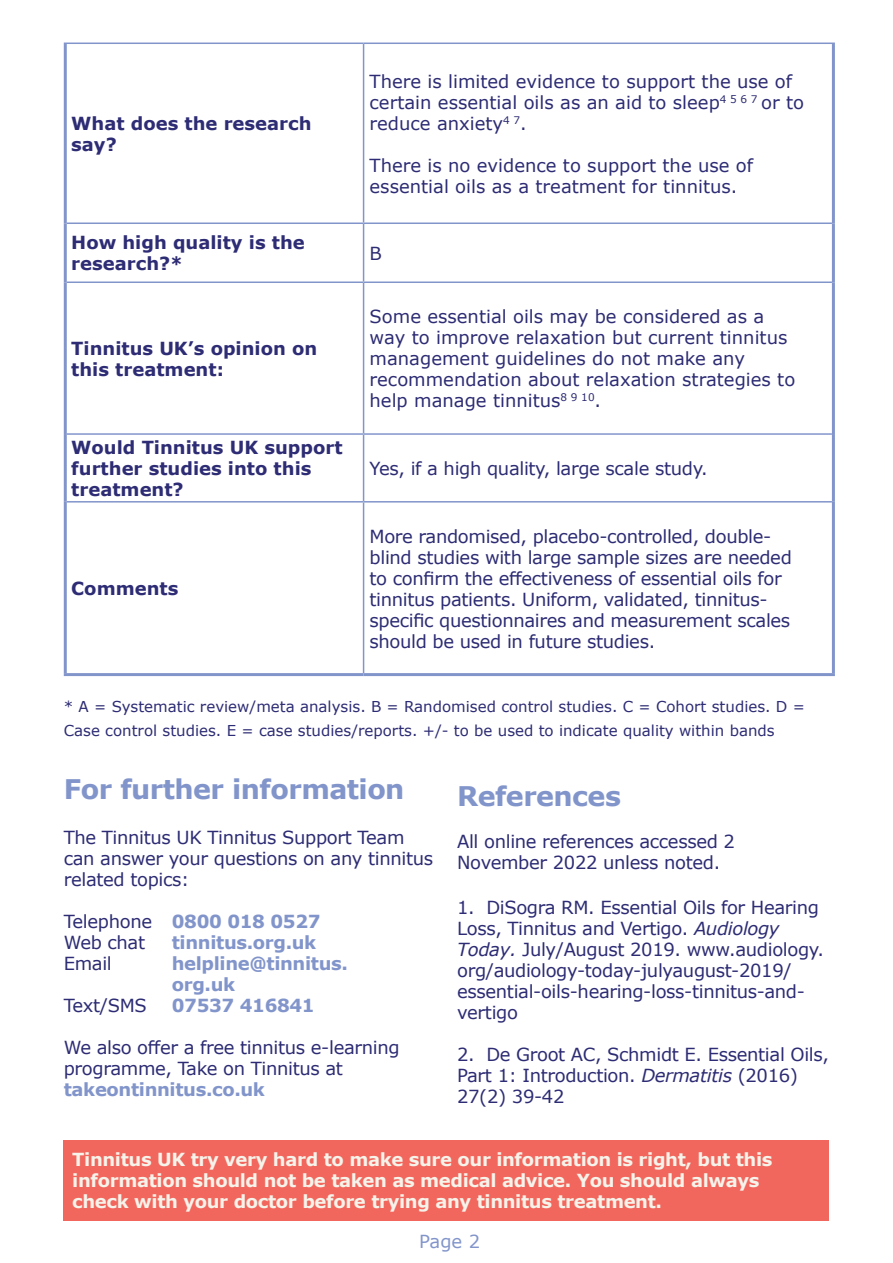
<style>
.page{position:relative;width:893px;height:1263px;background:#fff}
.page>*{position:absolute;margin:0;border:0;box-sizing:border-box;transform-origin:0 0}
.t1{font:700 27px "Verdana";letter-spacing:-.02em;color:#8295cb}
.t2{font:18px/21px "Verdana";letter-spacing:-.02em;color:#2d2c74}
.t3{font:18px/21px "Verdana";color:#2d2c74}
.t4{font:700 18px/21px "Verdana";letter-spacing:-.02em;color:#f6f3ea}
.t5{font:700 18px/21px "Verdana";color:#2d2c74}
.t6{font:700 18px/21px "Verdana";letter-spacing:-.02em;color:#8295cb}
.t7{font:18px "Verdana";color:#8295cb}
.t8{font:15px/24px "Verdana";color:#2d2c74}
.s1{font-weight:400;color:#2d2c74}
.s2{font-weight:700;color:#8295cb}
.s3{font-style:italic}
</style>
<div class="page">
<div style="left:64px;top:1140px;width:765px;height:80px;background:#f1665d"></div>
<hr style="left:364px;top:43px;width:471px;height:1px;background:#8295cb">
<hr style="left:364px;top:222px;width:468px;height:2px;background:#8295cb">
<hr style="left:832px;top:44px;width:3px;height:179px;background:#8295cb">
<hr style="left:832px;top:223px;width:3px;height:59px;background:#8295cb">
<hr style="left:364px;top:281px;width:468px;height:2px;background:#8295cb">
<hr style="left:364px;top:433px;width:468px;height:2px;background:#8295cb">
<hr style="left:832px;top:282px;width:3px;height:152px;background:#8295cb">
<hr style="left:64px;top:43px;width:300px;height:1px;background:#8295cb">
<hr style="left:363px;top:44px;width:1px;height:178px;background:#8295cb">
<hr style="left:67px;top:222px;width:297px;height:2px;background:#8295cb">
<hr style="left:363px;top:224px;width:1px;height:57px;background:#8295cb">
<hr style="left:64px;top:44px;width:3px;height:179px;background:#8295cb">
<hr style="left:64px;top:223px;width:3px;height:59px;background:#8295cb">
<hr style="left:67px;top:281px;width:297px;height:2px;background:#8295cb">
<hr style="left:363px;top:283px;width:1px;height:150px;background:#8295cb">
<hr style="left:67px;top:433px;width:297px;height:2px;background:#8295cb">
<hr style="left:363px;top:435px;width:1px;height:66px;background:#8295cb">
<hr style="left:363px;top:502px;width:1px;height:171px;background:#8295cb">
<hr style="left:64px;top:282px;width:3px;height:152px;background:#8295cb">
<hr style="left:64px;top:434px;width:3px;height:68px;background:#8295cb">
<hr style="left:832px;top:434px;width:3px;height:68px;background:#8295cb">
<hr style="left:64px;top:502px;width:3px;height:171px;background:#8295cb">
<hr style="left:832px;top:502px;width:3px;height:171px;background:#8295cb">
<hr style="left:64px;top:673px;width:300px;height:3px;background:#8295cb">
<hr style="left:364px;top:673px;width:471px;height:3px;background:#8295cb">
<hr style="left:67px;top:501px;width:297px;height:1px;background:#8295cb">
<hr style="left:364px;top:501px;width:468px;height:1px;background:#8295cb">
<p class="t5" style="left:71px;top:112px;width:242px">What does the research say?</p>
<p class="t3" style="left:370px;top:70px;width:436px">There is limited evidence to support the use of certain essential oils as an aid to sleep<sup>4</sup> <sup>5</sup> <sup>6</sup> <sup>7</sup> or to reduce anxiety<sup>4</sup> <sup>7</sup>.</p>
<p class="t3" style="left:370px;top:154px;width:385px">There is no evidence to support the use of essential oils as a treatment for tinnitus.</p>
<p class="t5" style="left:71px;top:232px;width:235px">How high quality is the research?*</p>
<p class="t2" style="left:370px;top:242px;width:14px">B</p>
<p class="t5" style="left:71px;top:337px;width:247px">Tinnitus UK’s opinion on this treatment:</p>
<p class="t5" style="left:71px;top:436px;width:273px">Would Tinnitus UK support further studies into this treatment?</p>
<p class="t5" style="left:71px;top:578px;width:109px">Comments</p>
<p class="t3" style="left:370px;top:306px;width:427px">Some essential oils may be considered as a way to improve relaxation but current tinnitus management guidelines do not make any recommendation about relaxation strategies to help manage tinnitus<sup>8</sup> <sup>9</sup> <sup>10</sup>.</p>
<p class="t2" style="left:370px;top:458px;width:340px">Yes, if a high quality, large scale study.</p>
<p class="t2" style="left:370px;top:525px;width:424px">More randomised, placebo-controlled, double&shy;blind studies with large sample sizes are needed to confirm the effectiveness of essential oils for tinnitus patients. Uniform, validated, tinnitus&shy;specific questionnaires and measurement scales should be used in future studies.</p>
<p class="t8" style="left:64px;top:694px;width:743px">* A = Systematic review/meta analysis. B = Randomised control studies. C = Cohort studies. D =<br>Case control studies. E = case studies/reports. +/- to be used to indicate quality within bands</p>
<p class="t1" style="left:64px;top:770px;width:342px">For further information</p>
<p class="t2" style="left:64px;top:827px;width:371px">The Tinnitus UK Tinnitus Support Team can answer your questions on any tinnitus related topics:</p>
<p class="t6" style="left:64px;top:910px;width:258px"><span class="s1">Telephone</span> 0800 018 0527</p>
<p class="t2" style="left:64px;top:932px;width:83px">Web chat</p>
<p class="t6" style="left:172px;top:931px;width:146px">tinnitus.org.uk</p>
<p class="t2" style="left:64px;top:953px;width:50px">Email</p>
<p class="t6" style="left:172px;top:952px;width:178px">helpline@tinnitus. org.uk</p>
<p class="t2" style="left:64px;top:995px;width:85px">Text/SMS</p>
<p class="t6" style="left:172px;top:994px;width:144px">07537 416841</p>
<p class="t2" style="left:64px;top:1037px;width:337px">We also offer a free tinnitus e-learning programme, Take on Tinnitus at <span class="s2">takeontinnitus.co.uk</span></p>
<p class="t1" style="left:457px;top:777px;width:165px">References</p>
<p class="t2" style="left:457px;top:830px;width:279px">All online references accessed 2<br>November 2022 unless noted.</p>
<p class="t2" style="left:457px;top:896px;width:368px">1. DiSogra RM. Essential Oils for Hearing Loss, Tinnitus and Vertigo. <span class="s3">Audiology Today.</span> July/August 2019. www.audiology. org/audiology-today-julyaugust-2019/ essential-oils-hearing-loss-tinnitus-and&shy;vertigo</p>
<p class="t2" style="left:457px;top:1043px;width:373px">2. De Groot AC, Schmidt E. Essential Oils,<br>Part 1: Introduction. <span class="s3">Dermatitis</span> (2016)<br>27(2) 39-42</p>
<p class="t4" style="left:72px;top:1148px;width:702px">Tinnitus UK try very hard to make sure our information is right, but this information should not be taken as medical advice. You should always check with your doctor before trying any tinnitus treatment.</p>
<p class="t7" style="left:419px;top:1228px;width:62px">Page 2</p>
</div>
